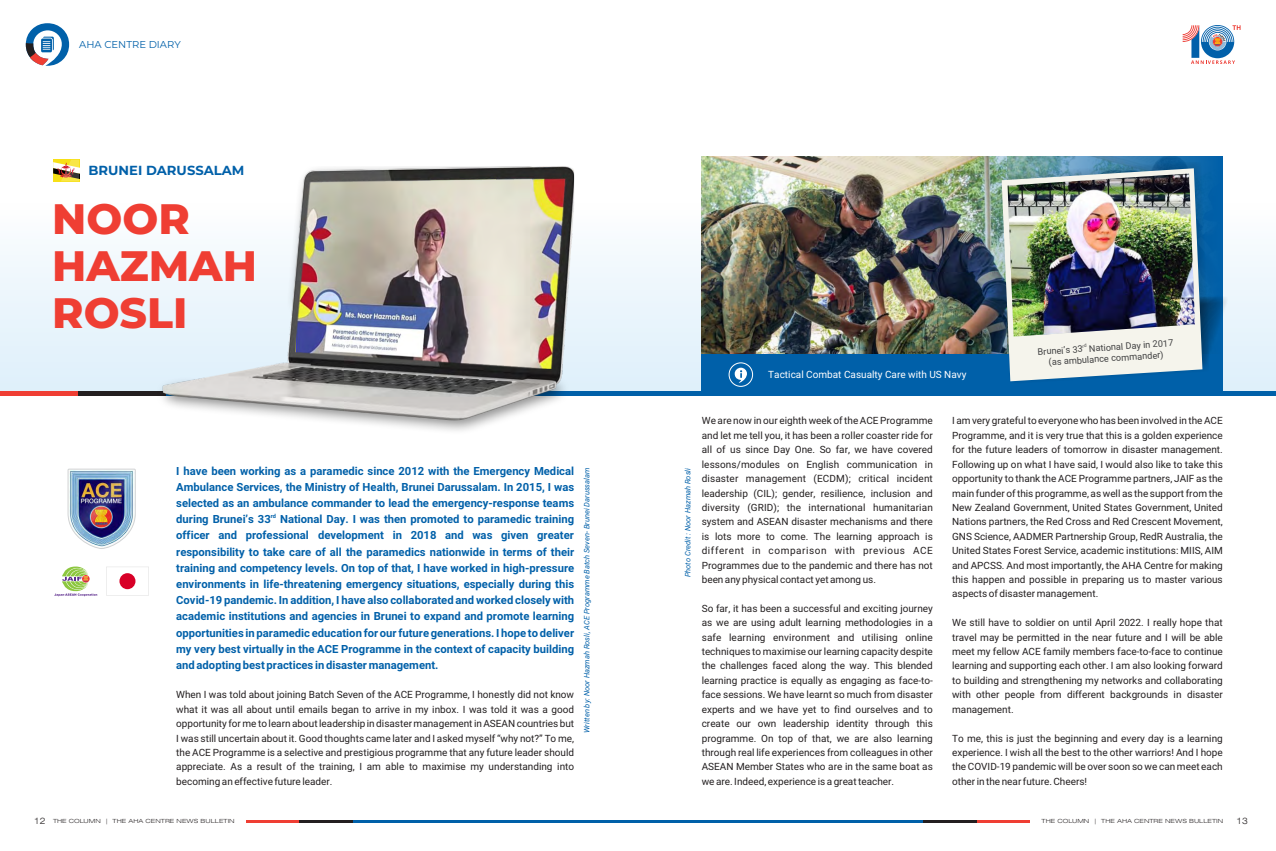
<style>
.page{position:relative;width:1276px;height:851px;background:#fff}
.page>*{position:absolute;margin:0;border:0;box-sizing:border-box;transform-origin:0 0}
.t1{font:800 42.5px/46.9px "Montserrat";color:#ef3e33}
.t2{font:700 13.12px "Montserrat";color:#0060a9}
.t3{font:700 11.25px/16.2px "Roboto";color:#0060a9;text-align:justify}
.t4{font:10px/14.4px "Roboto";color:#231f20;text-align:justify}
.t5{font:10px "Roboto";color:#fff}
.t6{font:10px "Montserrat";color:#0060a9}
.t7{font:9.12px/11px "Roboto";color:#404041;text-align:center}
.t8{font:300 expanded 8.75px "Swiss 721 BT";color:#231f20}
.t9{font:italic 7.5px "Roboto";color:#0060a9}
.t10{font:300 expanded 5.62px "Swiss 721 BT";color:#231f20;scale:1.16 1}
.t11{font:700 5.62px "Roboto";color:#0060a9}
.s1{font-size:8.75px}
</style>
<div class="page">
<div style="left:0;top:187px;width:1276px;height:204px;background:linear-gradient(to bottom,#fff,#ddeffa)"></div>
<img style="left:702px;top:156px;width:248px;height:198px">
<img style="left:950px;top:156px;width:272px;height:198px">
<div style="left:702px;top:354px;width:520px;height:41px;background:#0060a9"></div>
<hr style="left:976px;top:820px;width:54px;height:2px;background:#ef3e33">
<hr style="left:923px;top:820px;width:53px;height:2px;background:#231f20">
<hr style="left:638px;top:820px;width:285px;height:2px;background:#0060a9">
<hr style="left:246px;top:820px;width:53px;height:2px;background:#ef3e33">
<hr style="left:299px;top:820px;width:54px;height:2px;background:#231f20">
<hr style="left:353px;top:820px;width:285px;height:2px;background:#0060a9">
<svg style="left:26px;top:23px;width:43px;height:43px"></svg>
<svg style="left:1182px;top:25px;width:58px;height:39px"></svg>
<hr style="left:0;top:391px;width:78px;height:4px;background:#ef3e33">
<hr style="left:78px;top:391px;width:88px;height:4px;background:#231f20">
<hr style="left:166px;top:391px;width:1110px;height:4px;background:#0060a9">
<img style="left:151px;top:166px;width:423px;height:265px">
<img style="left:296px;top:179px;width:269px;height:189px">
<svg style="left:53px;top:160px;width:26px;height:21px"></svg>
<img style="left:67px;top:468px;width:69px;height:81px">
<svg style="left:54px;top:566px;width:43px;height:30px"></svg>
<svg style="left:106px;top:566px;width:43px;height:29px"></svg>
<div style="left:119px;top:573px;width:16px;height:16px;background:#d80027;border-radius:50%"></div>
<div style="left:999px;top:163px;width:209px;height:221px;background:#231f20;opacity:.15"></div>
<svg style="left:728px;top:362px;width:25px;height:25px"></svg>
<svg style="left:734px;top:367px;width:13px;height:16px"></svg>
<img style="left:1001px;top:168px;width:229px;height:213px">
<p class="t6" style="left:79px;top:38px;width:103px">AHA CENTRE DIARY</p>
<h2 class="t2" style="left:88px;top:162px;width:157px">BRUNEI DARUSSALAM</h2>
<h1 class="t1" style="left:52px;top:195px;width:206px">NOOR<br>HAZMAH<br>ROSLI</h1>
<p class="t3" style="left:176px;top:463px;width:399px">I have been working as a paramedic since 2012 with the Emergency Medical Ambulance Services, the Ministry of Health, Brunei Darussalam. In 2015, I was selected as an ambulance commander to lead the emergency-response teams</p>
<p class="t11" style="left:271px;top:513px;width:7px">rd</p>
<p class="t3" style="left:176px;top:512px;width:399px">during Brunei’s 33 National Day. I was then promoted to paramedic training officer and professional development in 2018 and was given greater responsibility to take care of all the paramedics nationwide in terms of their training and competency levels. On top of that, I have worked in high-pressure environments in life-threatening emergency situations, especially during this Covid-19 pandemic. In addition, I have also collaborated and worked closely with academic institutions and agencies in Brunei to expand and promote learning opportunities in paramedic education for our future generations. I hope to deliver my very best virtually in the ACE Programme in the context of capacity building and adopting best practices in disaster management.</p>
<p class="t4" style="left:176px;top:688px;width:399px">When I was told about joining Batch Seven of the ACE Programme, I honestly did not know what it was all about until emails began to arrive in my inbox. I was told it was a good opportunity for me to learn about leadership in disaster management in ASEAN countries but I was still uncertain about it. Good thoughts came later and I asked myself “why not?” To me, the ACE Programme is a selective and prestigious programme that any future leader should appreciate. As a result of the training, I am able to maximise my understanding into becoming an effective future leader.</p>
<p class="t9" style="left:584px;top:732px;width:267px;rotate:-90deg">Written by: Noor Hazmah Rosli, ACE Programme Batch Seven- Brunei Darussalam</p>
<p class="t5" style="left:768px;top:370px;width:200px">Tactical Combat Casualty Care with US Navy</p>
<p class="t7" style="left:1037px;top:347px;width:137px;rotate:-4deg">Brunei’s 33 National Day in 2017 (as ambulance commander)</p>
<p class="t9" style="left:685px;top:577px;width:111px;rotate:-90deg">Photo Credit : Noor Hazmah Rosli</p>
<p class="t4" style="left:702px;top:414px;width:233px">We are now in our eighth week of the ACE Programme and let me tell you, it has been a roller coaster ride for all of us since Day One. So far, we have covered lessons/modules on English communication in disaster management (ECDM); critical incident leadership (CIL); gender, resilience, inclusion and diversity (GRID); the international humanitarian system and ASEAN disaster mechanisms and there is lots more to come. The learning approach is different in comparison with previous ACE Programmes due to the pandemic and there has not been any physical contact yet among us.</p>
<p class="t4" style="left:702px;top:602px;width:233px">So far, it has been a successful and exciting journey as we are using adult learning methodologies in a safe learning environment and utilising online techniques to maximise our learning capacity despite the challenges faced along the way. This blended learning practice is equally as engaging as face-to&shy;face sessions. We have learnt so much from disaster experts and we have yet to find ourselves and to create our own leadership identity through this programme. On top of that, we are also learning through real life experiences from colleagues in other ASEAN Member States who are in the same boat as we are. Indeed, experience is a great teacher.</p>
<p class="t4" style="left:952px;top:414px;width:272px">I am very grateful to everyone who has been involved in the ACE Programme, and it is very true that this is a golden experience for the future leaders of tomorrow in disaster management.<br>Following up on what I have said, I would also like to take this opportunity to thank the ACE Programme partners, JAIF as the main funder of this programme, as well as the support from the New Zealand Government, United States Government, United Nations partners, the Red Cross and Red Crescent Movement, GNS Science, AADMER Partnership Group, RedR Australia, the United States Forest Service, academic institutions: MIIS, AIM and APCSS. And most importantly, the AHA Centre for making this happen and possible in preparing us to master various aspects of disaster management.</p>
<p class="t4" style="left:952px;top:616px;width:272px">We still have to soldier on until April 2022. I really hope that travel may be permitted in the near future and I will be able meet my fellow ACE family members face-to-face to continue learning and supporting each other. I am also looking forward to building and strengthening my networks and collaborating with other people from different backgrounds in disaster management.</p>
<p class="t4" style="left:952px;top:731px;width:272px">To me, this is just the beginning and every day is a learning experience. I wish all the best to the other warriors! And I hope the COVID-19 pandemic will be over soon so we can meet each other in the near future. Cheers!</p>
<p class="t10" style="left:34px;top:818px;width:174px"><span class="s1">12</span> THE COLUMN | THE AHA CENTRE NEWS BULLETIN</p>
<p class="t10" style="left:1041px;top:818px;width:158px">THE COLUMN | THE AHA CENTRE NEWS BULLETIN</p>
<p class="t8" style="left:1236px;top:817px;width:13px">13</p>
</div>
